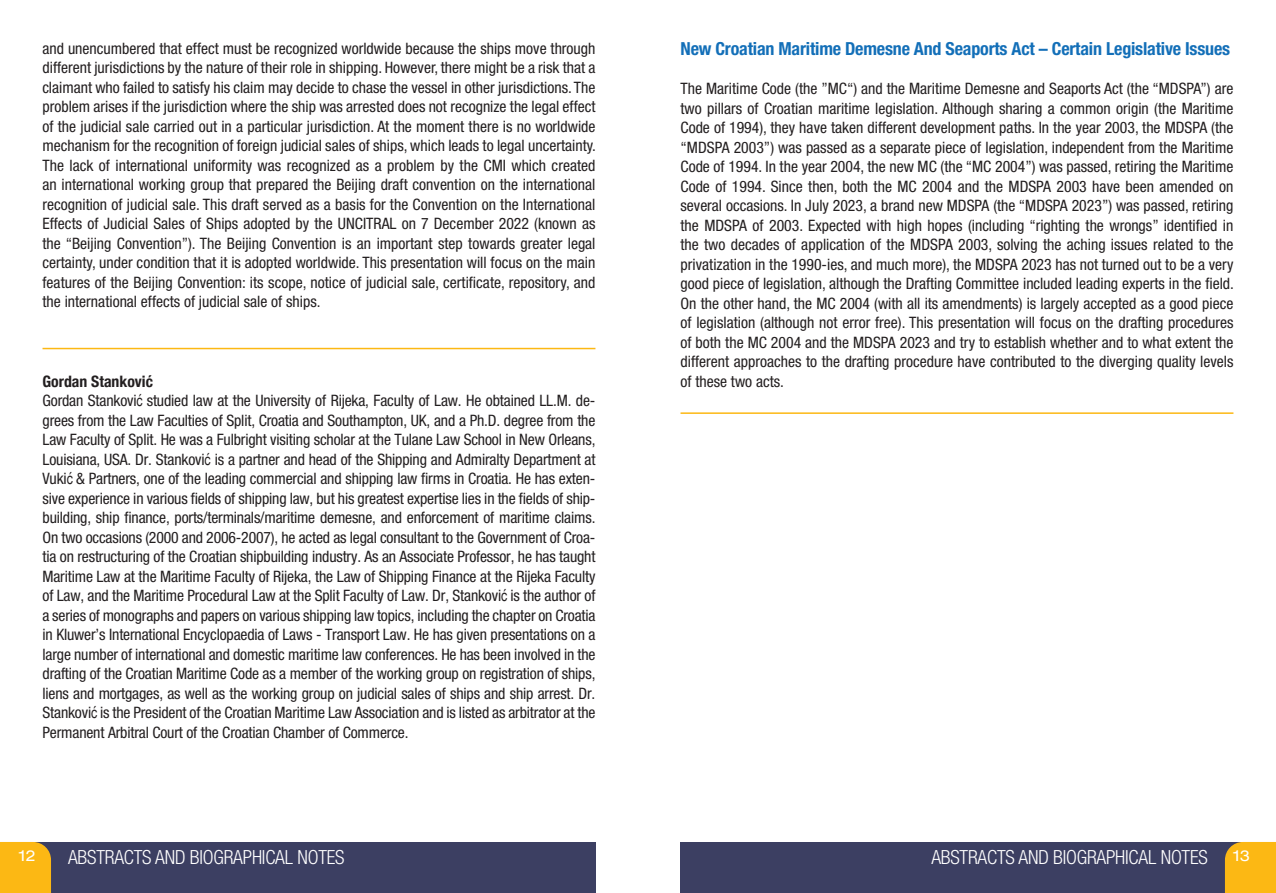
<style>
.page{position:relative;width:1276px;height:893px;background:#fff}
.page>*{position:absolute;margin:0;border:0;box-sizing:border-box;transform-origin:0 0}
.t1{font:300 condensed 19.5px "Helvetica Neue LT Std";letter-spacing:-.01em;color:#fff}
.t2{font:700 condensed 18px "Helvetica Neue LT Std";letter-spacing:-.01em;color:#136fb8}
.t3{font:condensed 15.75px/19.5px "Helvetica Neue LT Std";color:#231f20;text-align:justify}
.t4{font:700 condensed 15.75px "Helvetica Neue";color:#231f20}
.t5{font:expanded 15px "Helvetica Neue LT Std";color:#fff}
.s1{font-family:"Helvetica Neue";font-stretch:normal}
</style>
<div class="page">
<div style="left:0;top:842px;width:595px;height:51px;background:#3c3f62"></div>
<div style="left:0;top:842px;width:51px;height:51px;background:#fcb814"></div>
<div style="left:680px;top:842px;width:596px;height:51px;background:#3c3f62"></div>
<div style="left:1225px;top:842px;width:51px;height:51px;background:#fcb814"></div>
<hr style="left:680px;top:412px;width:553px;height:2px;background:#fcb814">
<hr style="left:43px;top:348px;width:552px;height:1px;background:#fcb814">
<p class="t3" style="left:43px;top:38px;width:555px">and unencumbered that effect must be recognized worldwide because the ships move through different jurisdictions by the nature of their role in shipping. However, there might be a risk that a claimant who failed to satisfy his claim may decide to chase the vessel in other jurisdictions. The problem arises if the jurisdiction where the ship was arrested does not recognize the legal effect of the judicial sale carried out in a particular jurisdiction. At the moment there is no worldwide mechanism for the recognition of foreign judicial sales of ships, which leads to legal uncertainty.<br>The lack of international uniformity was recognized as a problem by the CMI which created an international working group that prepared the Beijing draft convention on the international recognition of judicial sale. This draft served as a basis for the Convention on the International Effects of Judicial Sales of Ships adopted by the UNCITRAL on 7 December 2022 (known as the “Beijing Convention”). The Beijing Convention is an important step towards greater legal certainty, under condition that it is adopted worldwide. This presentation will focus on the main features of the Beijing Convention: its scope, notice of judicial sale, certificate, repository, and the international effects of judicial sale of ships.</p>
<p class="t4" style="left:43px;top:368px;width:112px">Gordan Stanković</p>
<p class="t3" style="left:43px;top:391px;width:554px">Gordan Stankovi<span class="s1">ć</span> studied law at the University of Rijeka, Faculty of Law. He obtained LL.M. de&shy;grees from the Law Faculties of Split, Croatia and Southampton, UK, and a Ph.D. degree from the Law Faculty of Split. He was a Fulbright visiting scholar at the Tulane Law School in New Orleans, Louisiana, USA. Dr. Stankovi<span class="s1">ć</span> is a partner and head of the Shipping and Admiralty Department at Vuki<span class="s1">ć</span> &amp; Partners, one of the leading commercial and shipping law firms in Croatia. He has exten&shy;sive experience in various fields of shipping law, but his greatest expertise lies in the fields of ship&shy;building, ship finance, ports/terminals/maritime demesne, and enforcement of maritime claims.<br>On two occasions (2000 and 2006-2007), he acted as legal consultant to the Government of Croa&shy;tia on restructuring of the Croatian shipbuilding industry. As an Associate Professor, he has taught Maritime Law at the Maritime Faculty of Rijeka, the Law of Shipping Finance at the Rijeka Faculty of Law, and the Maritime Procedural Law at the Split Faculty of Law. Dr, Stankovi<span class="s1">ć</span> is the author of a series of monographs and papers on various shipping law topics, including the chapter on Croatia in Kluwer’s International Encyclopaedia of Laws - Transport Law. He has given presentations on a large number of international and domestic maritime law conferences. He has been involved in the drafting of the Croatian Maritime Code as a member of the working group on registration of ships, liens and mortgages, as well as the working group on judicial sales of ships and ship arrest. Dr.<br>Stankovi<span class="s1">ć</span> is the President of the Croatian Maritime Law Association and is listed as arbitrator at the Permanent Arbitral Court of the Croatian Chamber of Commerce.</p>
<p class="t2" style="left:680px;top:38px;width:551px">New Croatian Maritime Demesne And Seaports Act – Certain Legislative Issues</p>
<p class="t3" style="left:680px;top:79px;width:555px">The Maritime Code (the ”MC“) and the Maritime Demesne and Seaports Act (the “MDSPA”) are two pillars of Croatian maritime legislation. Although sharing a common origin (the Maritime Code of 1994), they have taken different development paths. In the year 2003, the MDSPA (the “MDSPA 2003”) was passed as a separate piece of legislation, independent from the Maritime Code of 1994. In the year 2004, the new MC (the “MC 2004”) was passed, retiring the Maritime Code of 1994. Since then, both the MC 2004 and the MDSPA 2003 have been amended on several occasions. In July 2023, a brand new MDSPA (the “MDSPA 2023”) was passed, retiring the MDSPA of 2003. Expected with high hopes (including “righting the wrongs” identified in the two decades of application of the MDSPA 2003, solving the aching issues related to the privatization in the 1990-ies, and much more), the MDSPA 2023 has not turned out to be a very good piece of legislation, although the Drafting Committee included leading experts in the field.<br>On the other hand, the MC 2004 (with all its amendments) is largely accepted as a good piece of legislation (although not error free). This presentation will focus on the drafting procedures of both the MC 2004 and the MDSPA 2023 and try to establish whether and to what extent the different approaches to the drafting procedure have contributed to the diverging quality levels of these two acts.</p>
<p class="t5" style="left:19px;top:847px;width:18px">12</p>
<p class="t1" style="left:68px;top:846px;width:278px">ABSTRACTS AND BIOGRAPHICAL NOTES</p>
<p class="t1" style="left:931px;top:846px;width:278px">ABSTRACTS AND BIOGRAPHICAL NOTES</p>
<p class="t5" style="left:1233px;top:847px;width:18px">13</p>
</div>
